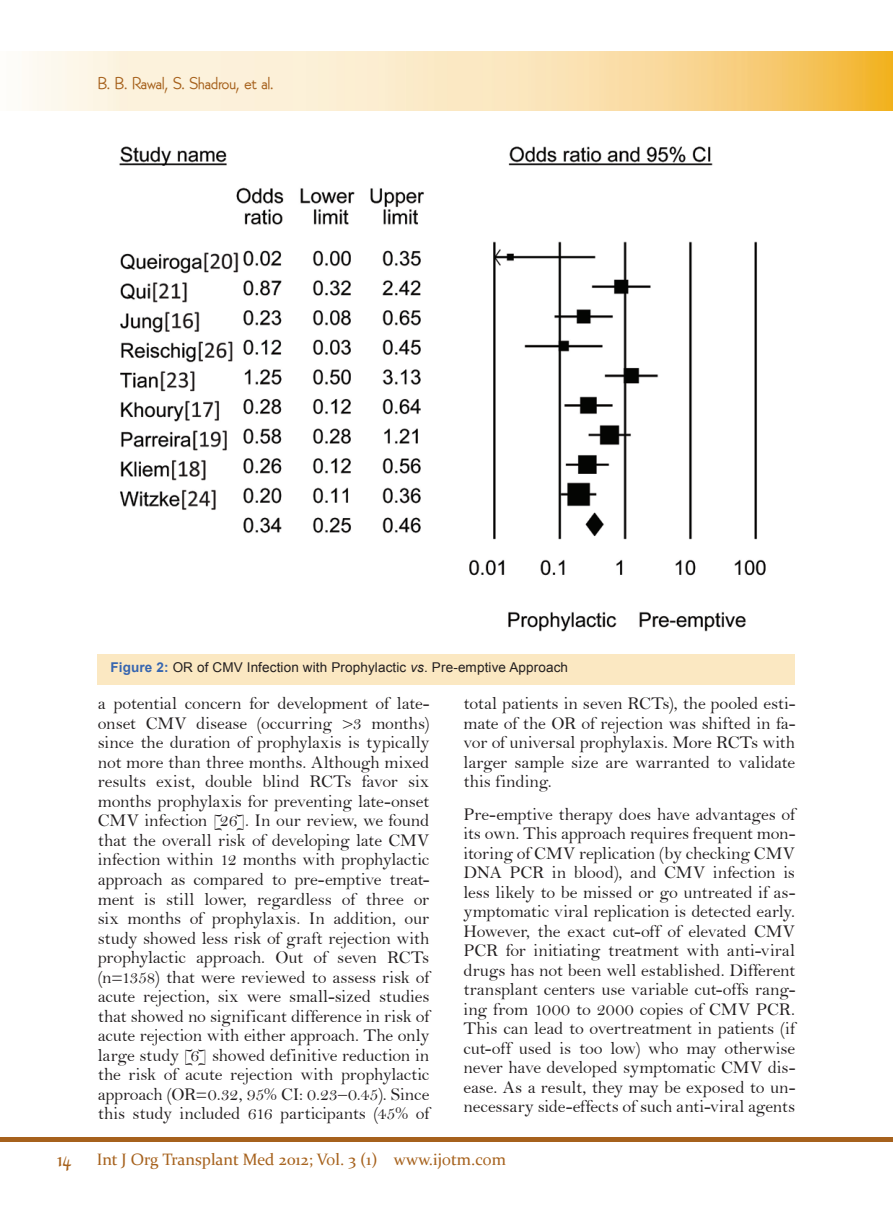
<style>
.page{position:relative;width:893px;height:1212px;background:#fff}
.page>*{position:absolute;margin:0;border:0;box-sizing:border-box;transform-origin:0 0}
.Body{font:18px/19.5px "Bell";letter-spacing:-.01em;color:#231f20;text-align:justify}
.t1{font:16.5px "Constantia";color:#a6611c}
.Runnig_Author{font:16.5px "Bennie Goethe SH";color:#a6611c}
.t2{font:13.5px "Arial";letter-spacing:.01em;color:#231f20}
.s1{font-weight:700;color:#3665b0}
.s2{font-style:italic}
</style>
<div class="page">
<div style="left:0;top:1137px;width:893px;height:5px;background:#a6611c"></div>
<img style="left:29px;top:52px;width:864px;height:59px">
<img style="left:119px;top:146px;width:647px;height:486px">
<div style="left:98px;top:654px;width:697px;height:31px;background:#fbe8c2"></div>
<p class="Runnig_Author" style="left:98px;top:73px;width:177px">B. B. Rawal, S. Shadrou, et al.</p>
<p class="t2" style="left:111px;top:658px;width:459px"><span class="s1">Figure 2:</span> OR of CMV Infection with Prophylactic <span class="s2">vs</span>. Pre-emptive Approach</p>
<p class="Body" style="left:98px;top:694px;width:333px">a potential concern for development of late&shy;onset CMV disease (occurring &gt;3 months) since the duration of prophylaxis is typically not more than three months. Although mixed results exist, double blind RCTs favor six months prophylaxis for preventing late-onset CMV infection [26]. In our review, we found that the overall risk of developing late CMV infection within 12 months with prophylactic approach as compared to pre-emptive treat&shy;ment is still lower, regardless of three or six months of prophylaxis. In addition, our study showed less risk of graft rejection with prophylactic approach. Out of seven RCTs (n=1358) that were reviewed to assess risk of acute rejection, six were small-sized studies that showed no significant difference in risk of acute rejection with either approach. The only large study [6] showed definitive reduction in the risk of acute rejection with prophylactic approach (OR=0.32, 95% CI: 0.23–0.45). Since this study included 616 participants (45% of</p>
<p class="Body" style="left:463px;top:694px;width:333px">total patients in seven RCTs), the pooled esti&shy;mate of the OR of rejection was shifted in fa&shy;vor of universal prophylaxis. More RCTs with larger sample size are warranted to validate this finding.</p>
<p class="Body" style="left:463px;top:804px;width:333px">Pre-emptive therapy does have advantages of its own. This approach requires frequent mon&shy;itoring of CMV replication (by checking CMV DNA PCR in blood), and CMV infection is less likely to be missed or go untreated if as&shy;ymptomatic viral replication is detected early.<br>However, the exact cut-off of elevated CMV PCR for initiating treatment with anti-viral drugs has not been well established. Different transplant centers use variable cut-offs rang&shy;ing from 1000 to 2000 copies of CMV PCR.<br>This can lead to overtreatment in patients (if cut-off used is too low) who may otherwise never have developed symptomatic CMV dis&shy;ease. As a result, they may be exposed to un&shy;necessary side-effects of such anti-viral agents</p>
<p class="t1" style="left:97px;top:1148px;width:411px">Int J Org Transplant Med 2012; Vol. 3 (1) www.ijotm.com</p>
</div>
